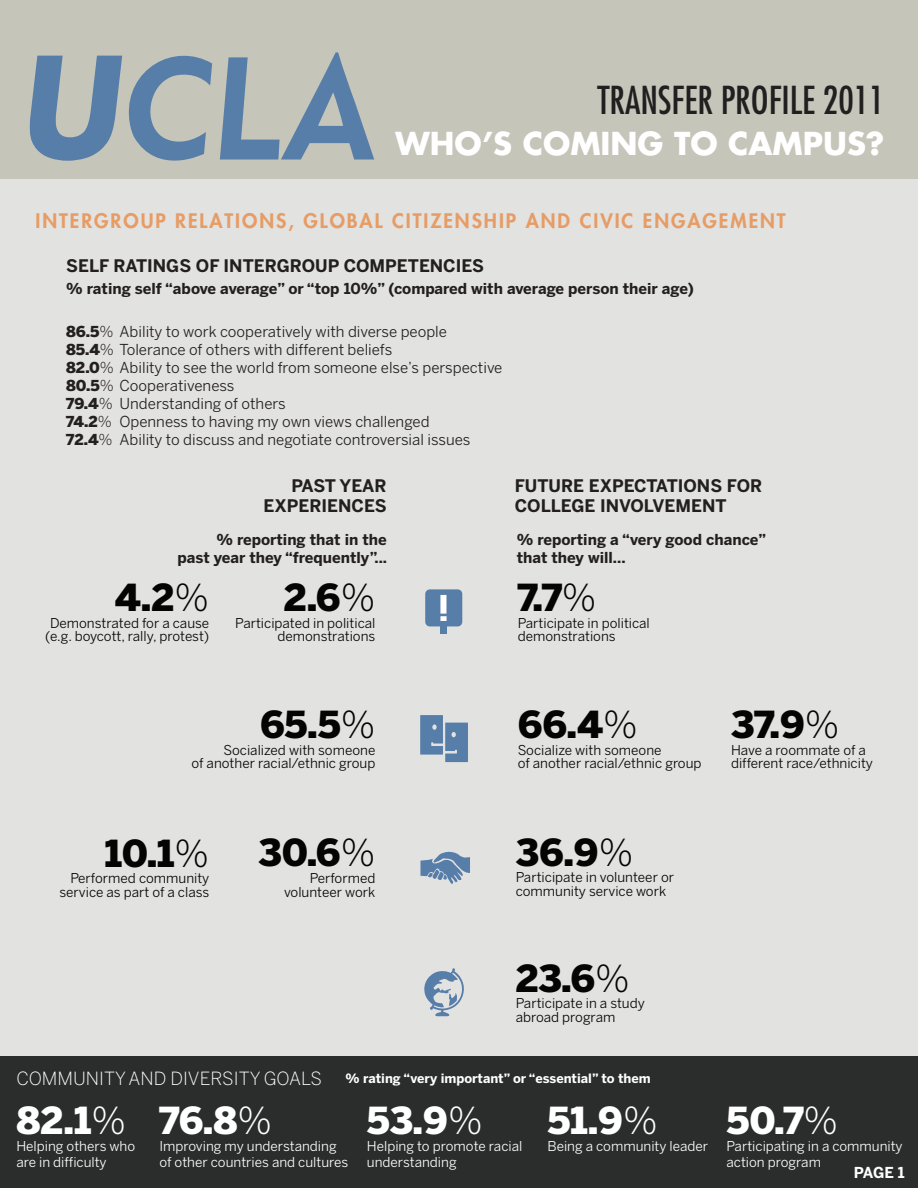
<style>
.page{position:relative;width:918px;height:1188px;background:#e2e2e0}
.page>*{position:absolute;margin:0;border:0;box-sizing:border-box;transform-origin:0 0}
.t1{font:italic 700 135.75px "Futura LT";color:#577da9;scale:.95 1}
.t2{font:condensed 37.5px "Futura LT";color:#231f20}
.t3{font:900 36.9px "Benton Sans";color:#040503}
.t4{font:900 36.9px "Benton Sans";color:#fff}
.t5{font:700 30.75px "Futura LT";color:#fff}
.t6{font:800 19.5px "Futura LT";letter-spacing:.1em;color:#e79c65}
.t7{font:300 18px "Benton Sans";color:#fff}
.t8{font:700 17.25px/20.7px "Benton Sans";color:#231f20;text-align:right}
.t9{font:15px "Benton Sans";color:#231f20}
.t10{font:700 15px/18px "Benton Sans";color:#231f20;text-align:right}
.t11{font:900 15px/18px "Benton Sans";color:#231f20}
.t12{font:700 15px "Benton Sans";color:#fff}
.t13{font:13.5px/13.5px "Benton Sans";color:#040503;text-align:right}
.t14{font:13.5px/16.2px "Benton Sans";color:#fff}
.t15{font:700 12.75px "Benton Sans";color:#fff}
.s1{font-weight:900}
.s2{font-weight:300}
</style>
<div class="page">
<div style="left:0;top:1057px;width:918px;height:131px;background:#2b2c2c"></div>
<div style="left:0;top:0;width:918px;height:178px;background:#c5c5b9"></div>
<svg style="left:220px;top:52px;width:154px;height:127px"></svg>
<svg style="left:128px;top:55px;width:84px;height:106px"></svg>
<svg style="left:424px;top:968px;width:40px;height:49px"></svg>
<svg style="left:420px;top:851px;width:50px;height:33px"></svg>
<svg style="left:420px;top:715px;width:48px;height:47px"></svg>
<div style="left:425px;top:589px;width:37px;height:37px;background:#577da9;border-radius:5px"></div>
<div style="left:441px;top:616px;width:6px;height:18px;background:#577da9"></div>
<svg style="left:440px;top:595px;width:7px;height:26px"></svg>
<h1 class="t1" style="left:18px;top:17px;width:107px">U</h1>
<h2 class="t2" style="left:597px;top:78px;width:289px">TRANSFER PROFILE 2011</h2>
<h3 class="t5" style="left:396px;top:123px;width:490px">WHO’S COMING TO CAMPUS?</h3>
<h3 class="t6" style="left:36px;top:208px;width:752px">INTERGROUP RELATIONS, GLOBAL CITIZENSHIP AND CIVIC ENGAGEMENT</h3>
<p class="t8" style="left:66px;top:255px;width:419px">SELF RATINGS OF INTERGROUP COMPETENCIES</p>
<p class="t10" style="left:66px;top:280px;width:629px">% rating self “above average” or “top 10%” (compared with average person their age)</p>
<p class="t9" style="left:66px;top:323px;width:382px"><span class="s1">86.5</span><span class="s2">%</span> Ability to work cooperatively with diverse people</p>
<p class="t9" style="left:66px;top:341px;width:328px"><span class="s1">85.4</span><span class="s2">%</span> Tolerance of others with different beliefs</p>
<p class="t9" style="left:66px;top:359px;width:438px"><span class="s1">82.0</span><span class="s2">%</span> Ability to see the world from someone else’s perspective</p>
<p class="t9" style="left:66px;top:377px;width:170px"><span class="s1">80.5</span><span class="s2">%</span> Cooperativeness</p>
<p class="t9" style="left:66px;top:395px;width:221px"><span class="s1">79.4</span><span class="s2">%</span> Understanding of others</p>
<p class="t9" style="left:120px;top:413px;width:312px">Openness to having my own views challenged</p>
<p class="t9" style="left:120px;top:431px;width:352px">Ability to discuss and negotiate controversial issues</p>
<p class="t11" style="left:66px;top:412px;width:48px">74.2<span class="s2">%<br></span>72.4<span class="s2">%</span></p>
<p class="t8" style="left:264px;top:475px;width:125px">PAST YEAR<br>EXPERIENCES</p>
<p class="t8" style="left:515px;top:475px;width:249px;text-align:left">FUTURE EXPECTATIONS FOR<br>COLLEGE INVOLVEMENT</p>
<p class="t10" style="left:178px;top:530px;width:211px">% reporting that in the<br>past year they “frequently”...</p>
<h3 class="t3" style="left:115px;top:576px;width:96px">4.2<span class="s2">%</span></h3>
<p class="t13" style="left:45px;top:629px;width:166px">(e.g. boycott, rally, protest)</p>
<p class="t13" style="left:50px;top:616px;width:161px">Demonstrated for a cause</p>
<h3 class="t3" style="left:284px;top:576px;width:93px">2.6<span class="s2">%</span></h3>
<p class="t13" style="left:277px;top:630px;width:100px">demonstrations</p>
<p class="t13" style="left:235px;top:616px;width:142px">Participated in political</p>
<h3 class="t3" style="left:260px;top:703px;width:117px">65.5<span class="s2">%</span></h3>
<p class="t13" style="left:191px;top:756px;width:185px">of another racial/ethnic group</p>
<p class="t13" style="left:224px;top:743px;width:153px">Socialized with someone</p>
<h3 class="t3" style="left:105px;top:831px;width:106px">10.1<span class="s2">%</span></h3>
<p class="t13" style="left:60px;top:885px;width:151px">service as part of a class</p>
<p class="t13" style="left:70px;top:872px;width:140px">Performed community</p>
<h3 class="t3" style="left:258px;top:830px;width:119px">30.6<span class="s2">%</span></h3>
<p class="t13" style="left:284px;top:872px;width:93px">Performed volunteer work</p>
<p class="t10" style="left:517px;top:530px;width:251px;text-align:left">% reporting a “very good chance” that they will...</p>
<h3 class="t3" style="left:518px;top:576px;width:80px">7.7<span class="s2">%</span></h3>
<p class="t13" style="left:518px;top:630px;width:100px">demonstrations</p>
<p class="t13" style="left:518px;top:616px;width:134px">Participate in political</p>
<h3 class="t3" style="left:518px;top:703px;width:122px">66.4<span class="s2">%</span></h3>
<p class="t13" style="left:518px;top:756px;width:185px">of another racial/ethnic group</p>
<p class="t13" style="left:518px;top:743px;width:145px">Socialize with someone</p>
<h3 class="t3" style="left:516px;top:830px;width:119px">36.9<span class="s2">%</span></h3>
<p class="t13" style="left:516px;top:870px;width:160px;text-align:left">Participate in volunteer or community service work</p>
<h3 class="t3" style="left:516px;top:956px;width:116px">23.6<span class="s2">%</span></h3>
<p class="t13" style="left:516px;top:1010px;width:101px">abroad program</p>
<p class="t13" style="left:516px;top:996px;width:131px">Participate in a study</p>
<h3 class="t3" style="left:731px;top:702px;width:110px">37.9<span class="s2">%</span></h3>
<p class="t13" style="left:731px;top:756px;width:143px">different race/ethnicity</p>
<p class="t13" style="left:731px;top:743px;width:136px">Have a roommate of a</p>
<h3 class="t7" style="left:16px;top:1068px;width:307px">COMMUNITY AND DIVERSITY GOALS</h3>
<p class="t15" style="left:346px;top:1071px;width:307px">% rating “very important” or “essential” to them</p>
<h3 class="t4" style="left:16px;top:1099px;width:257px">82.1<span class="s2">%</span> 76.8<span class="s2">%</span></h3>
<p class="t14" style="left:16px;top:1154px;width:92px">are in difficulty</p>
<p class="t14" style="left:16px;top:1138px;width:120px">Helping others who</p>
<p class="t14" style="left:159px;top:1138px;width:190px">Improving my understanding of other countries and cultures</p>
<h3 class="t4" style="left:367px;top:1099px;width:117px">53.9<span class="s2">%</span></h3>
<h3 class="t4" style="left:547px;top:1099px;width:112px">51.9<span class="s2">%</span></h3>
<p class="t14" style="left:547px;top:1138px;width:162px">Being a community leader</p>
<p class="t14" style="left:367px;top:1138px;width:157px">Helping to promote racial understanding</p>
<h3 class="t4" style="left:726px;top:1099px;width:113px">50.7<span class="s2">%</span></h3>
<p class="t14" style="left:726px;top:1138px;width:178px">Participating in a community action program</p>
<p class="t12" style="left:854px;top:1163px;width:52px">PAGE 1</p>
</div>
